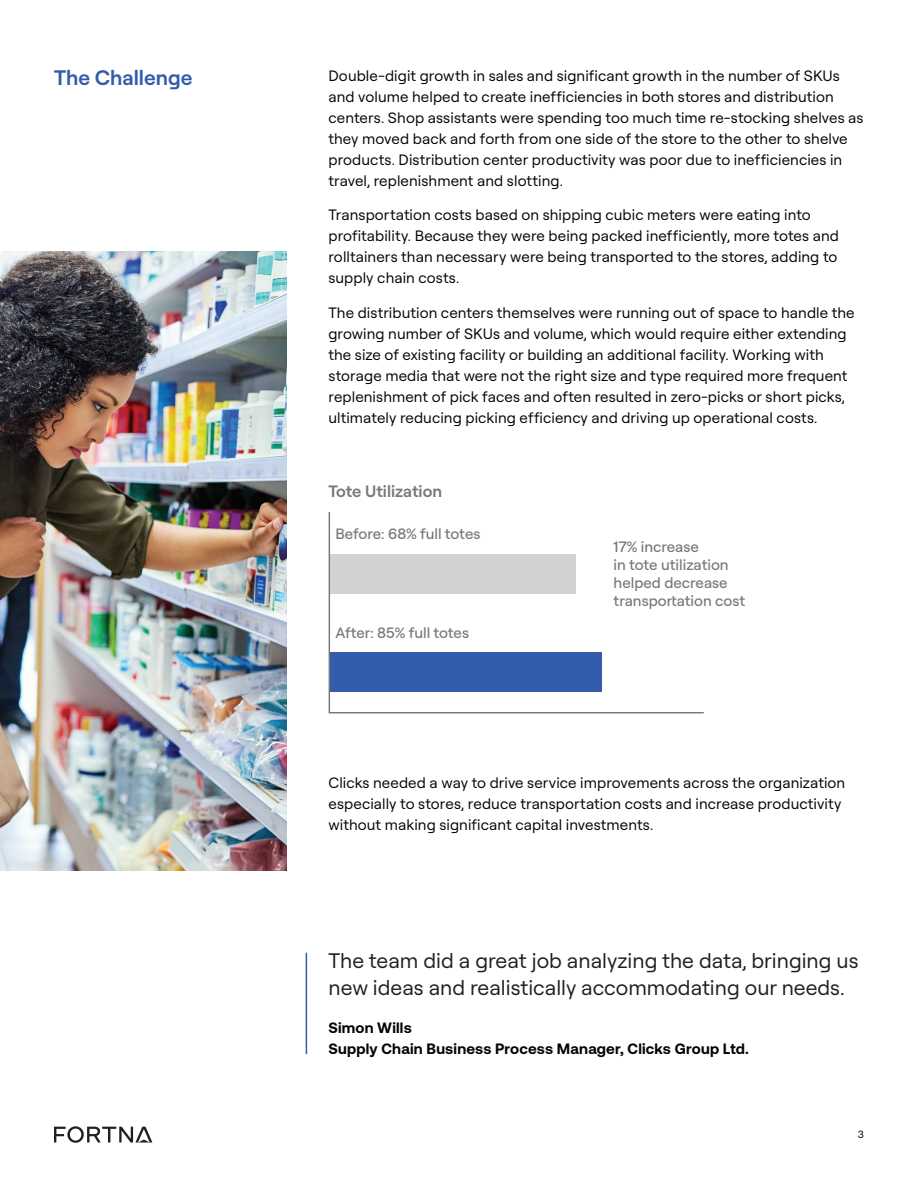
<style>
.page{position:relative;width:918px;height:1188px;background:#fff}
.page>*{position:absolute;margin:0;border:0;box-sizing:border-box;transform-origin:0 0}
.t1{font:21px/27px "Roobert";color:#231f20}
.t2{font:600 21px "Roobert";color:#335caa}
.t3{font:600 16.5px "Roobert";color:#76787b}
.t4{font:15px/21px "Roobert";letter-spacing:.005em;color:#040503}
.t5{font:500 15px/18px "Roobert";color:#76787b}
.t6{font:700 15px/21px "Aeonik";letter-spacing:.015em;color:#040503}
.t7{font:10.5px "Roobert";color:#040503}
</style>
<div class="page">
<svg style="left:54px;top:1126px;width:98px;height:17px"></svg>
<svg style="left:328px;top:512px;width:376px;height:202px"></svg>
<img style="left:0;top:252px;width:287px;height:619px">
<hr style="left:306px;top:953px;width:1px;height:101px;background:#335caa">
<h1 class="t2" style="left:54px;top:62px;width:140px">The Challenge</h1>
<p class="t4" style="left:328px;top:64px;width:537px">Double-digit growth in sales and significant growth in the number of SKUs and volume helped to create inefficiencies in both stores and distribution centers. Shop assistants were spending too much time re-stocking shelves as they moved back and forth from one side of the store to the other to shelve products. Distribution center productivity was poor due to inefficiencies in travel, replenishment and slotting.</p>
<p class="t4" style="left:328px;top:204px;width:512px">Transportation costs based on shipping cubic meters were eating into profitability. Because they were being packed inefficiently, more totes and rolltainers than necessary were being transported to the stores, adding to supply chain costs.</p>
<p class="t4" style="left:328px;top:301px;width:528px">The distribution centers themselves were running out of space to handle the growing number of SKUs and volume, which would require either extending the size of existing facility or building an additional facility. Working with storage media that were not the right size and type required more frequent replenishment of pick faces and often resulted in zero-picks or short picks, ultimately reducing picking efficiency and driving up operational costs.</p>
<p class="t3" style="left:328px;top:479px;width:115px">Tote Utilization</p>
<p class="t5" style="left:335px;top:524px;width:146px">Before: 68% full totes</p>
<p class="t5" style="left:335px;top:623px;width:135px">After: 85% full totes</p>
<p class="t5" style="left:614px;top:537px;width:133px">17% increase<br>in tote utilization helped decrease transportation cost</p>
<p class="t4" style="left:328px;top:772px;width:518px">Clicks needed a way to drive service improvements across the organization especially to stores, reduce transportation costs and increase productivity without making significant capital investments.</p>
<h1 class="t1" style="left:328px;top:945px;width:532px">The team did a great job analyzing the data, bringing us new ideas and realistically accommodating our needs.</h1>
<p class="t6" style="left:328px;top:1017px;width:422px">Simon Wills<br>Supply Chain Business Process Manager, Clicks Group Ltd.</p>
<p class="t7" style="left:858px;top:1127px;width:8px">3</p>
</div>
